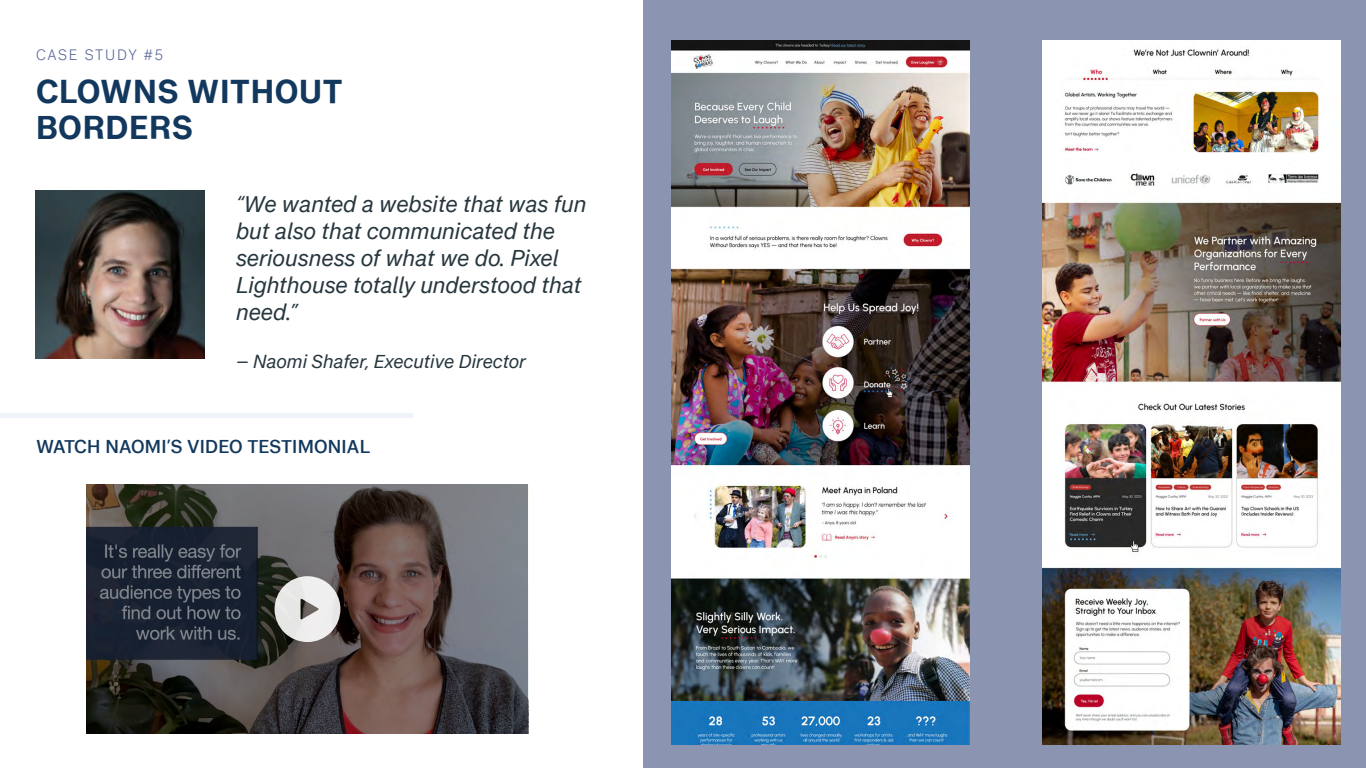
<style>
.page{position:relative;width:1366px;height:768px;background:#fff}
.page>*{position:absolute;margin:0;border:0;box-sizing:border-box;transform-origin:0 0}
.t1{font:600 33px/36px "Scoop";letter-spacing:.02em;color:#12385e}
.t2{font:italic 23px/27px "Scoop";color:#27373e}
.t3{font:italic 19px "Scoop";color:#27373e}
.t4{font:500 19px "Scoop";letter-spacing:.01em;color:#12385e}
.t5{font:300 15px "Scoop";letter-spacing:.115em;color:#526295}
</style>
<div class="page">
<div style="left:644px;top:0;width:722px;height:768px;background:#8b94b1"></div>
<div style="left:0;top:413px;width:413px;height:5px;background:#f1f3fb"></div>
<img style="left:36px;top:190px;width:169px;height:169px">
<svg style="left:86px;top:484px;width:442px;height:250px"></svg>
<svg style="left:275px;top:576px;width:65px;height:66px"></svg>
<img style="left:671px;top:40px;width:299px;height:705px">
<img style="left:1042px;top:40px;width:299px;height:705px">
<p class="t5" style="left:36px;top:46px;width:129px">CASE STUDY #5</p>
<h1 class="t1" style="left:36px;top:73px;width:308px">CLOWNS WITHOUT<br>BORDERS</h1>
<p class="t2" style="left:236px;top:190px;width:352px">“We wanted a website that was fun but also that communicated the seriousness of what we do. Pixel<br>Lighthouse totally understood that need.”</p>
<p class="t3" style="left:236px;top:350px;width:292px">– Naomi Shafer, Executive Director</p>
<p class="t4" style="left:36px;top:435px;width:336px">WATCH NAOMI’S VIDEO TESTIMONIAL</p>
</div>
